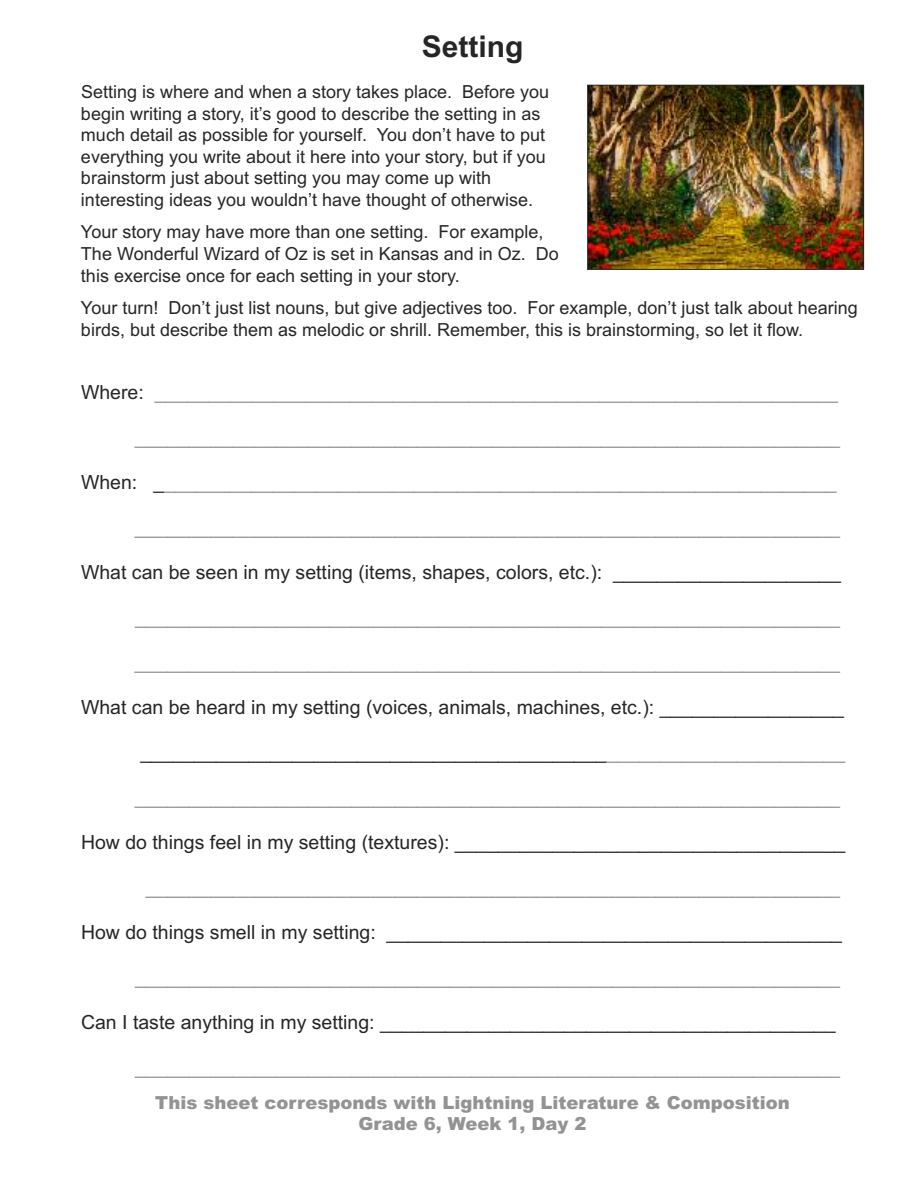
<style>
.page{position:relative;width:918px;height:1188px;background:#fff}
.page>*{position:absolute;margin:0;border:0;box-sizing:border-box;transform-origin:0 0}
.t1{font:700 30px "Arial";color:#272627}
.t2{font:19.5px "Arial";color:#939393}
.t3{font:19.5px "Arial";color:#272627}
.t4{font:18px/21.6px "Arial";color:#272627}
.t5{font:900 18px/21.6px "Arial";color:#939393;text-align:center}
.s1{color:#272627}
.s2{color:#939393}
</style>
<div class="page">
<img style="left:589px;top:87px;width:273px;height:181px">
<div style="left:587px;top:85px;width:277px;height:185px;border:1px solid #272627"></div>
<h1 class="t1" style="left:422px;top:29px;width:103px">Setting</h1>
<p class="t4" style="left:81px;top:81px;width:470px">Setting is where and when a story takes place. Before you begin writing a story, it’s good to describe the setting in as much detail as possible for yourself. You don’t have to put everything you write about it here into your story, but if you brainstorm just about setting you may come up with interesting ideas you wouldn’t have thought of otherwise.</p>
<p class="t4" style="left:81px;top:221px;width:479px">Your story may have more than one setting. For example,<br>The Wonderful Wizard of Oz is set in Kansas and in Oz. Do this exercise once for each setting in your story.</p>
<p class="t4" style="left:81px;top:297px;width:778px">Your turn! Don’t just list nouns, but give adjectives too. For example, don’t just talk about hearing birds, but describe them as melodic or shrill. Remember, this is brainstorming, so let it flow.</p>
<p class="t2" style="left:81px;top:381px;width:758px"><span class="s1">Where:</span> _______________________________________________________________</p>
<p class="t2" style="left:135px;top:426px;width:706px">_________________________________________________________________</p>
<p class="t2" style="left:81px;top:471px;width:757px"><span class="s1">When: _</span>______________________________________________________________</p>
<p class="t2" style="left:135px;top:516px;width:706px">_________________________________________________________________</p>
<p class="t3" style="left:81px;top:561px;width:761px">What can be seen in my setting (items, shapes, colors, etc.): _____________________</p>
<p class="t2" style="left:135px;top:606px;width:706px">_________________________________________________________________</p>
<p class="t2" style="left:135px;top:651px;width:706px">_________________________________________________________________</p>
<p class="t3" style="left:81px;top:696px;width:765px">What can be heard in my setting (voices, animals, machines, etc.): _________________</p>
<p class="t3" style="left:140px;top:741px;width:706px">___________________________________________<span class="s2">______________________</span></p>
<p class="t2" style="left:135px;top:786px;width:706px">_________________________________________________________________</p>
<p class="t3" style="left:81px;top:831px;width:766px">How do things feel in my setting (textures): ____________________________________</p>
<p class="t2" style="left:146px;top:876px;width:696px">________________________________________________________________</p>
<p class="t3" style="left:81px;top:921px;width:763px">How do things smell in my setting: __________________________________________</p>
<p class="t2" style="left:135px;top:966px;width:706px">_________________________________________________________________</p>
<p class="t3" style="left:81px;top:1011px;width:756px">Can I taste anything in my setting: __________________________________________</p>
<p class="t2" style="left:135px;top:1056px;width:706px">_________________________________________________________________</p>
<p class="t5" style="left:155px;top:1092px;width:636px">This sheet corresponds with Lightning Literature &amp; Composition<br>Grade 6, Week 1, Day 2</p>
</div>
